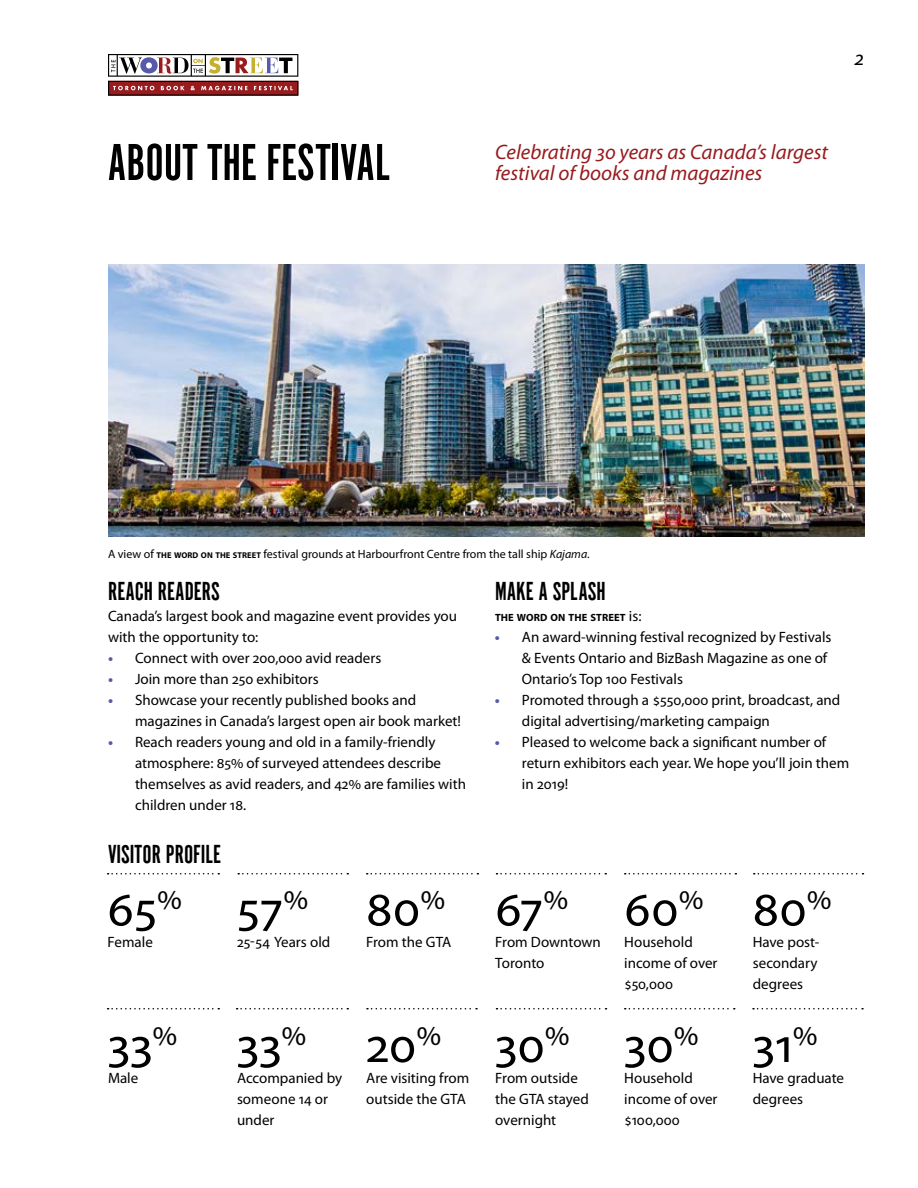
<style>
.page{position:relative;width:918px;height:1188px;background:#fff}
.page>*{position:absolute;margin:0;border:0;box-sizing:border-box;transform-origin:0 0}
.t1{font:54px "Alternate Gothic Com No 1";color:#000}
.t2{font:51px "Myriad Pro";letter-spacing:.005em;color:#000}
.t3{font:27px "Alternate Gothic Com No 1";color:#000}
.t4{font:italic 21px/21px "Myriad Pro";color:#981b1e}
.t5{font:italic 21px "Myriad Pro";color:#000}
.t6{font:15px/21px "Myriad Pro";color:#000}
.t7{font:12px "Myriad Pro";color:#000}
.t8{font:700 10.5px "Myriad Pro";letter-spacing:.005em;color:#000}
.s1{font-weight:700;font-size:8.4px}
.s2{font-style:italic}
.s3{font-weight:700;color:#575aa8}
.s4{font-weight:400;font-size:15px}
</style>
<div class="page">
<svg style="left:108px;top:54px;width:190px;height:42px"></svg>
<img style="left:108px;top:264px;width:757px;height:273px">
<svg style="left:367px;top:873px;width:111px;height:1px"></svg>
<svg style="left:625px;top:873px;width:111px;height:1px"></svg>
<svg style="left:108px;top:873px;width:111px;height:1px"></svg>
<svg style="left:108px;top:1008px;width:111px;height:2px"></svg>
<svg style="left:237px;top:1008px;width:111px;height:2px"></svg>
<svg style="left:496px;top:873px;width:110px;height:1px"></svg>
<svg style="left:754px;top:873px;width:109px;height:1px"></svg>
<svg style="left:238px;top:873px;width:110px;height:1px"></svg>
<svg style="left:367px;top:1008px;width:110px;height:2px"></svg>
<svg style="left:496px;top:1008px;width:111px;height:2px"></svg>
<svg style="left:625px;top:1008px;width:110px;height:2px"></svg>
<svg style="left:753px;top:1008px;width:110px;height:2px"></svg>
<h3 class="t5" style="left:855px;top:44px;width:11px">2</h3>
<h1 class="t1" style="left:107px;top:135px;width:284px">ABOUT THE FESTIVAL</h1>
<h3 class="t4" style="left:495px;top:141px;width:335px">Celebrating 30 years as Canada’s largest festival of books and magazines</h3>
<p class="t7" style="left:108px;top:547px;width:483px">A view of <span class="s1">THE WORD ON THE STREET</span> festival grounds at Harbourfront Centre from the tall ship <span class="s2">Kajama</span>.</p>
<h3 class="t3" style="left:108px;top:577px;width:114px">REACH READERS</h3>
<p class="t6" style="left:108px;top:605px;width:351px">Canada’s largest book and magazine event provides you with the opportunity to:</p>
<p class="t6" style="left:108px;top:647px;width:275px"><span class="s3">•</span> Connect with over 200,000 avid readers</p>
<p class="t6" style="left:108px;top:668px;width:212px"><span class="s3">•</span> Join more than 250 exhibitors</p>
<p class="t6" style="left:135px;top:689px;width:328px;text-indent:-27px"><span class="s3">•</span> Showcase your recently published books and magazines in Canada’s largest open air book market!</p>
<p class="t6" style="left:135px;top:731px;width:333px;text-indent:-27px"><span class="s3">•</span> Reach readers young and old in a family-friendly atmosphere: 85% of surveyed attendees describe themselves as avid readers, and 42% are families with children under 18.</p>
<h3 class="t3" style="left:495px;top:577px;width:112px">MAKE A SPLASH</h3>
<p class="t8" style="left:495px;top:611px;width:148px">THE WORD ON THE STREET <span class="s4">is:</span></p>
<p class="t6" style="left:522px;top:626px;width:311px;text-indent:-27px"><span class="s3">•</span> An award-winning festival recognized by Festivals &amp; Events Ontario and BizBash Magazine as one of<br>Ontario’s Top 100 Festivals</p>
<p class="t6" style="left:522px;top:689px;width:320px;text-indent:-27px"><span class="s3">•</span> Promoted through a $550,000 print, broadcast, and digital advertising/marketing campaign</p>
<p class="t6" style="left:522px;top:731px;width:329px;text-indent:-27px"><span class="s3">•</span> Pleased to welcome back a significant number of return exhibitors each year. We hope you’ll join them in 2019!</p>
<h3 class="t3" style="left:108px;top:840px;width:115px">VISITOR PROFILE</h3>
<h2 class="t2" style="left:107px;top:877px;width:76px">65<sup>%</sup></h2>
<p class="t6" style="left:107px;top:931px;width:47px">Female</p>
<h2 class="t2" style="left:108px;top:1013px;width:71px">33<sup>%</sup></h2>
<p class="t6" style="left:108px;top:1067px;width:32px">Male</p>
<h2 class="t2" style="left:237px;top:877px;width:73px">57<sup>%</sup></h2>
<p class="t6" style="left:237px;top:931px;width:95px">25-54 Years old</p>
<h2 class="t2" style="left:366px;top:877px;width:80px">80<sup>%</sup></h2>
<p class="t6" style="left:366px;top:931px;width:87px">From the GTA</p>
<h2 class="t2" style="left:237px;top:1013px;width:71px">33<sup>%</sup></h2>
<p class="t6" style="left:237px;top:1067px;width:107px">Accompanied by someone 14 or under</p>
<h2 class="t2" style="left:366px;top:1013px;width:76px">20<sup>%</sup></h2>
<p class="t6" style="left:366px;top:1067px;width:105px">Are visiting from outside the GTA</p>
<h2 class="t2" style="left:495px;top:877px;width:74px">67<sup>%</sup></h2>
<p class="t6" style="left:495px;top:931px;width:107px">From Downtown<br>Toronto</p>
<h2 class="t2" style="left:495px;top:1013px;width:76px">30<sup>%</sup></h2>
<p class="t6" style="left:495px;top:1067px;width:95px">From outside the GTA stayed overnight</p>
<h2 class="t2" style="left:624px;top:877px;width:81px">60<sup>%</sup></h2>
<p class="t6" style="left:624px;top:931px;width:95px">Household income of over $50,000</p>
<h2 class="t2" style="left:624px;top:1013px;width:76px">30<sup>%</sup></h2>
<p class="t6" style="left:624px;top:1067px;width:95px">Household income of over $100,000</p>
<h2 class="t2" style="left:753px;top:877px;width:80px">80<sup>%</sup></h2>
<p class="t6" style="left:753px;top:931px;width:68px">Have post&shy;secondary degrees</p>
<h2 class="t2" style="left:753px;top:1013px;width:66px">31<sup>%</sup></h2>
<p class="t6" style="left:753px;top:1067px;width:93px">Have graduate degrees</p>
</div>
